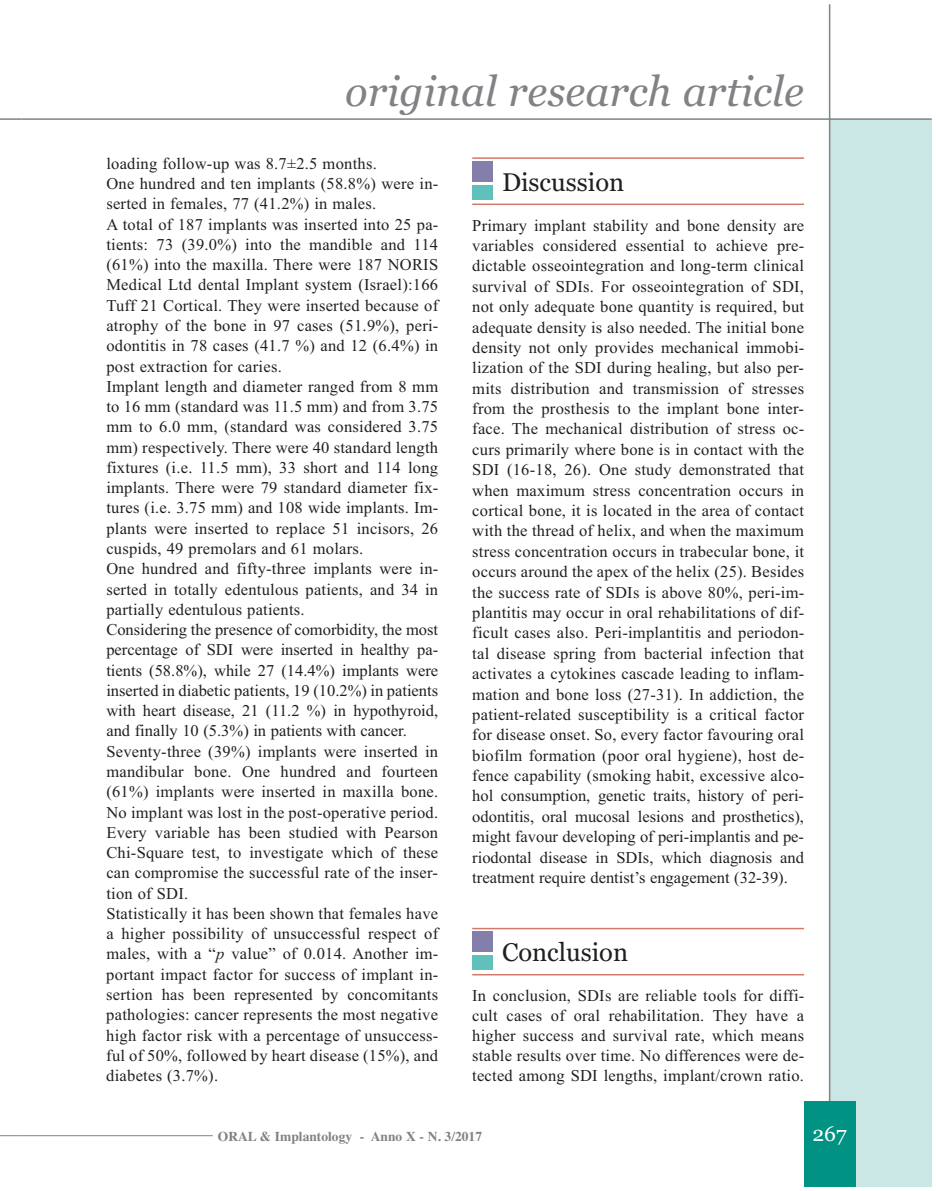
<style>
.page{position:relative;width:936px;height:1191px;background:#fff}
.page>*{position:absolute;margin:0;border:0;box-sizing:border-box;transform-origin:0 0}
.t1{font:italic 42px "Georgia";color:#808285}
.t2{font:25.5px "Georgia";color:#231f20}
.t3{font:21px "Georgia";color:#fff}
.t4{font:16.5px/20.2px "Times New Roman";letter-spacing:.015em;color:#231f20;text-align:justify}
.t5{font:700 13.5px "Times";color:#808285}
.s1{font-style:italic}
</style>
<div class="page">
<div style="left:829px;top:119px;width:102px;height:1067px;background:#cae6e5"></div>
<hr style="left:828px;top:4px;width:2px;height:1182px;background:#808285">
<hr style="left:21px;top:1135px;width:192px;height:1px;background:#808285">
<hr style="left:21px;top:118px;width:910px;height:2px;background:#808285">
<div style="left:804px;top:1101px;width:51px;height:85px;background:#009282"></div>
<hr style="left:472px;top:157px;width:332px;height:2px;background:#d3786d">
<hr style="left:472px;top:203px;width:332px;height:2px;background:#d3786d">
<hr style="left:472px;top:927px;width:332px;height:2px;background:#d3786d">
<hr style="left:472px;top:974px;width:332px;height:1px;background:#d3786d">
<div style="left:472px;top:185px;width:20px;height:15px;background:#60c1bb"></div>
<div style="left:472px;top:161px;width:20px;height:20px;background:#837eaa"></div>
<div style="left:472px;top:931px;width:20px;height:20px;background:#837eaa"></div>
<div style="left:472px;top:955px;width:20px;height:15px;background:#60c1bb"></div>
<svg style="left:0;top:1135px;width:21px;height:1px"></svg>
<hr style="left:0;top:118px;width:21px;height:2px;background:#808285">
<h1 class="t1" style="left:345px;top:61px;width:460px">original research article</h1>
<p class="t4" style="left:106px;top:153px;width:334px;text-align:left">loading follow-up was 8.7±2.5 months.<br>One hundred and ten implants (58.8%) were in&shy;serted in females, 77 (41.2%) in males.<br>A total of 187 implants was inserted into 25 pa&shy;tients: 73 (39.0%) into the mandible and 114 (61%) into the maxilla. There were 187 NORIS Medical Ltd dental Implant system (Israel):166<br>Tuff 21 Cortical. They were inserted because of atrophy of the bone in 97 cases (51.9%), peri&shy;odontitis in 78 cases (41.7 %) and 12 (6.4%) in post extraction for caries.<br>Implant length and diameter ranged from 8 mm to 16 mm (standard was 11.5 mm) and from 3.75 mm to 6.0 mm, (standard was considered 3.75 mm) respectively. There were 40 standard length fixtures (i.e. 11.5 mm), 33 short and 114 long implants. There were 79 standard diameter fix&shy;tures (i.e. 3.75 mm) and 108 wide implants. Im&shy;plants were inserted to replace 51 incisors, 26 cuspids, 49 premolars and 61 molars.<br>One hundred and fifty-three implants were in&shy;serted in totally edentulous patients, and 34 in partially edentulous patients.<br>Considering the presence of comorbidity, the most percentage of SDI were inserted in healthy pa&shy;tients (58.8%), while 27 (14.4%) implants were inserted in diabetic patients, 19 (10.2%) in patients with heart disease, 21 (11.2 %) in hypothyroid, and finally 10 (5.3%) in patients with cancer.<br>Seventy-three (39%) implants were inserted in mandibular bone. One hundred and fourteen (61%) implants were inserted in maxilla bone.<br>No implant was lost in the post-operative period.<br>Every variable has been studied with Pearson Chi-Square test, to investigate which of these can compromise the successful rate of the inser&shy;tion of SDI.<br>Statistically it has been shown that females have a higher possibility of unsuccessful respect of males, with a “<span class="s1">p</span> value” of 0.014. Another im&shy;portant impact factor for success of implant in&shy;sertion has been represented by concomitants pathologies: cancer represents the most negative high factor risk with a percentage of unsuccess&shy;ful of 50%, followed by heart disease (15%), and diabetes (3.7%).</p>
<h2 class="t2" style="left:502px;top:163px;width:124px">Discussion</h2>
<p class="t4" style="left:472px;top:215px;width:333px">Primary implant stability and bone density are variables considered essential to achieve pre&shy;dictable osseointegration and long-term clinical survival of SDIs. For osseointegration of SDI, not only adequate bone quantity is required, but adequate density is also needed. The initial bone density not only provides mechanical immobi&shy;lization of the SDI during healing, but also per&shy;mits distribution and transmission of stresses from the prosthesis to the implant bone inter&shy;face. The mechanical distribution of stress oc&shy;curs primarily where bone is in contact with the SDI (16-18, 26). One study demonstrated that when maximum stress concentration occurs in cortical bone, it is located in the area of contact with the thread of helix, and when the maximum stress concentration occurs in trabecular bone, it occurs around the apex of the helix (25). Besides the success rate of SDIs is above 80%, peri-im&shy;plantitis may occur in oral rehabilitations of dif&shy;ficult cases also. Peri-implantitis and periodon&shy;tal disease spring from bacterial infection that activates a cytokines cascade leading to inflam&shy;mation and bone loss (27-31). In addiction, the patient-related susceptibility is a critical factor for disease onset. So, every factor favouring oral biofilm formation (poor oral hygiene), host de&shy;fence capability (smoking habit, excessive alco&shy;hol consumption, genetic traits, history of peri&shy;odontitis, oral mucosal lesions and prosthetics), might favour developing of peri-implantis and pe&shy;riodontal disease in SDIs, which diagnosis and treatment require dentist’s engagement (32-39).</p>
<h2 class="t2" style="left:502px;top:933px;width:128px">Conclusion</h2>
<p class="t4" style="left:472px;top:985px;width:333px">In conclusion, SDIs are reliable tools for diffi&shy;cult cases of oral rehabilitation. They have a higher success and survival rate, which means stable results over time. No differences were de&shy;tected among SDI lengths, implant/crown ratio.</p>
<p class="t5" style="left:218px;top:1123px;width:266px">ORAL &amp; Implantology - Anno X - N. 3/2017</p>
<p class="t3" style="left:812px;top:1118px;width:36px">267</p>
</div>
